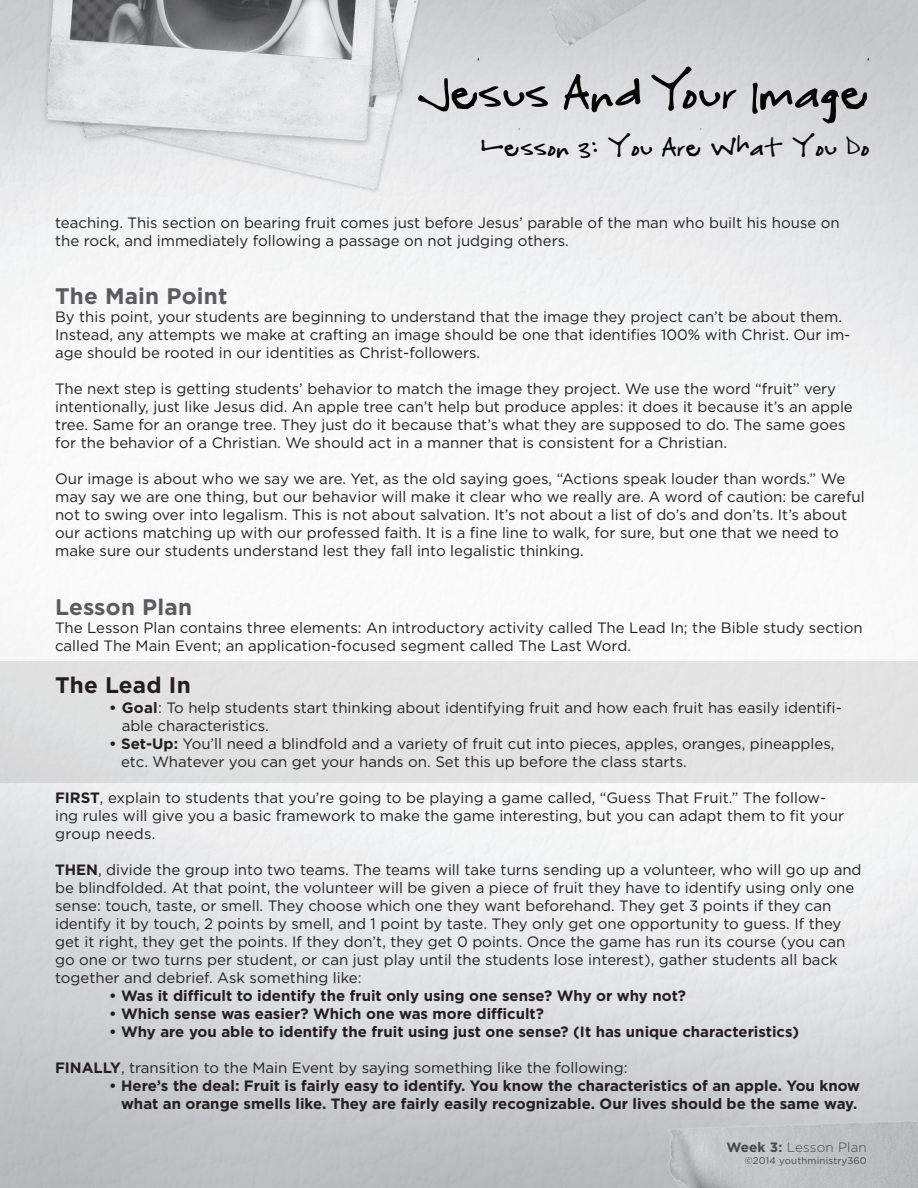
<style>
.page{position:relative;width:918px;height:1188px;background:#fff}
.page>*{position:absolute;margin:0;border:0;box-sizing:border-box;transform-origin:0 0}
.t1{font:63px "fuchsiabuddha";letter-spacing:.01em;color:#040503}
.t2{font:34.5px "fuchsiabuddha";letter-spacing:.01em;color:#040503}
.t3{font:700 22.5px "Gotham";letter-spacing:.01em;color:#5c5c5f}
.t4{font:700 22.5px "Gotham";letter-spacing:.01em;color:#231f20}
.t5{font:15px/18px "Gotham";color:#231f20}
.t6{font:700 15px/18px "Gotham";color:#231f20;text-align:right}
.t7{font:300 13.5px "Gotham";letter-spacing:.01em;color:#454647}
.t8{font:9.6px "Gotham";letter-spacing:.02em;color:#454647}
.s1{font-weight:700}
</style>
<div class="page">
<img style="left:0;top:0;width:918px;height:1188px">
<div style="left:0;top:662px;width:918px;height:121px;background:#e3e2e3"></div>
<h1 class="t1" style="left:417px;top:58px;width:454px">Jesus And Your Image</h1>
<h2 class="t2" style="left:481px;top:128px;width:390px">Lesson 3: You Are What You Do</h2>
<p class="t5" style="left:55px;top:213px;width:786px">teaching. This section on bearing fruit comes just before Jesus’ parable of the man who built his house on the rock, and immediately following a passage on not judging others.</p>
<p class="t3" style="left:55px;top:281px;width:174px">The Main Point</p>
<p class="t5" style="left:55px;top:307px;width:797px">By this point, your students are beginning to understand that the image they project can’t be about them.<br>Instead, any attempts we make at crafting an image should be one that identifies 100% with Christ. Our im&shy;age should be rooted in our identities as Christ-followers.</p>
<p class="t5" style="left:55px;top:379px;width:799px">The next step is getting students’ behavior to match the image they project. We use the word “fruit” very intentionally, just like Jesus did. An apple tree can’t help but produce apples: it does it because it’s an apple tree. Same for an orange tree. They just do it because that’s what they are supposed to do. The same goes for the behavior of a Christian. We should act in a manner that is consistent for a Christian.</p>
<p class="t5" style="left:55px;top:469px;width:811px">Our image is about who we say we are. Yet, as the old saying goes, “Actions speak louder than words.” We may say we are one thing, but our behavior will make it clear who we really are. A word of caution: be careful not to swing over into legalism. This is not about salvation. It’s not about a list of do’s and don’ts. It’s about our actions matching up with our professed faith. It is a fine line to walk, for sure, but one that we need to make sure our students understand lest they fall into legalistic thinking.</p>
<p class="t3" style="left:55px;top:592px;width:138px">Lesson Plan</p>
<p class="t5" style="left:55px;top:619px;width:809px">The Lesson Plan contains three elements: An introductory activity called The Lead In; the Bible study section called The Main Event; an application-focused segment called The Last Word.</p>
<p class="t4" style="left:55px;top:670px;width:137px">The Lead In</p>
<p class="t5" style="left:122px;top:698px;width:722px;text-indent:-13px"><span class="s1">• Goal</span>: To help students start thinking about identifying fruit and how each fruit has easily identifi&shy;able characteristics.</p>
<p class="t5" style="left:121px;top:734px;width:715px;text-indent:-12px"><span class="s1">• Set-Up:</span> You’ll need a blindfold and a variety of fruit cut into pieces, apples, oranges, pineapples, etc. Whatever you can get your hands on. Set this up before the class starts.</p>
<p class="t5" style="left:55px;top:788px;width:791px"><span class="s1">FIRST</span>, explain to students that you’re going to be playing a game called, “Guess That Fruit.” The follow&shy;ing rules will give you a basic framework to make the game interesting, but you can adapt them to fit your group needs.</p>
<p class="t5" style="left:55px;top:860px;width:808px"><span class="s1">THEN</span>, divide the group into two teams. The teams will take turns sending up a volunteer, who will go up and be blindfolded. At that point, the volunteer will be given a piece of fruit they have to identify using only one sense: touch, taste, or smell. They choose which one they want beforehand. They get 3 points if they can identify it by touch, 2 points by smell, and 1 point by taste. They only get one opportunity to guess. If they get it right, they get the points. If they don’t, they get 0 points. Once the game has run its course (you can go one or two turns per student, or can just play until the students lose interest), gather students all back together and debrief. Ask something like:</p>
<p class="t6" style="left:109px;top:987px;width:579px">• Was it difficult to identify the fruit only using one sense? Why or why not?</p>
<p class="t6" style="left:109px;top:1005px;width:436px">• Which sense was easier? Which one was more difficult?</p>
<p class="t6" style="left:109px;top:1023px;width:692px">• Why are you able to identify the fruit using just one sense? (It has unique characteristics)</p>
<p class="t5" style="left:55px;top:1058px;width:574px"><span class="s1">FINALLY</span>, transition to the Main Event by saying something like the following:</p>
<p class="t6" style="left:109px;top:1077px;width:753px">• Here’s the deal: Fruit is fairly easy to identify. You know the characteristics of an apple. You know what an orange smells like. They are fairly easily recognizable. Our lives should be the same way.</p>
<p class="t7" style="left:726px;top:1139px;width:142px"><span class="s1">Week 3:</span> Lesson Plan</p>
<p class="t8" style="left:745px;top:1155px;width:124px">©2014 youthministry360</p>
</div>
